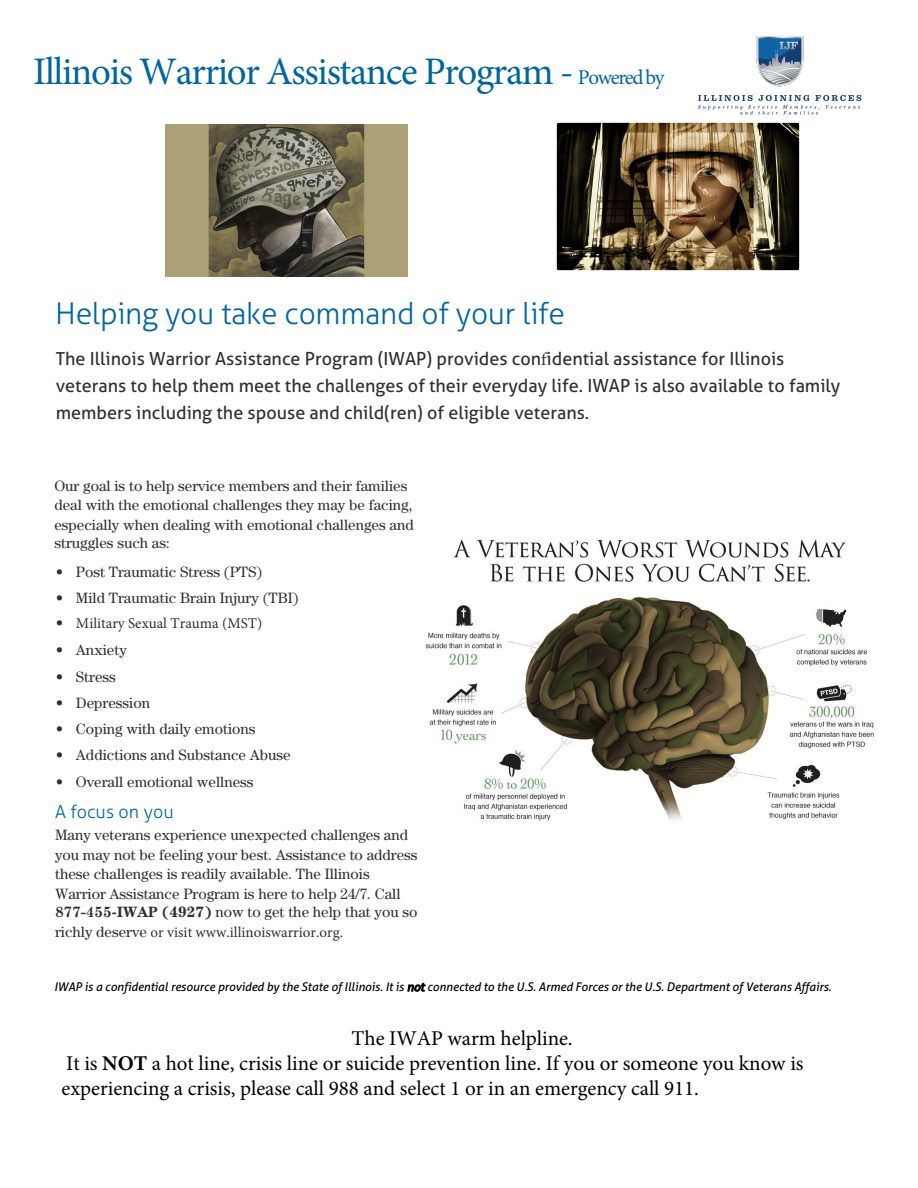
<style>
.page{position:relative;width:918px;height:1188px;background:#fff}
.page>*{position:absolute;margin:0;border:0;box-sizing:border-box;transform-origin:0 0}
.t1{font:39px "Minion Pro";letter-spacing:-.035em;color:#00669d}
.t2{font:300 30px "Aller";letter-spacing:-.01em;color:#00669d}
.t3{font:21px/25.2px "Minion Pro";letter-spacing:-.005em;color:#000}
.t4{font:18px/27.3px "Aller";color:#2f3032}
.t5{font:300 18px "Aller";color:#00669d}
.t6{font:15px/19.2px "Century";color:#2f3032}
.t7{font:15px "Minion Pro";color:#2f3032}
.t8{font:italic 12px "Aller";letter-spacing:-.005em;color:#000}
.s1{font-size:21px}
.s2{font-family:"Minion Pro"}
.s3{font-family:"Century"}
.s4{font-family:"Century Schoolbook";font-weight:700}
.s5{font-weight:700}
</style>
<div class="page">
<img style="left:697px;top:36px;width:165px;height:79px">
<img style="left:425px;top:539px;width:449px;height:282px">
<img style="left:557px;top:123px;width:243px;height:148px">
<img style="left:166px;top:124px;width:242px;height:153px">
<h1 class="t1" style="left:33px;top:45px;width:633px">Illinois Warrior Assistance Program - <span class="s1">Powered by</span></h1>
<h2 class="t2" style="left:55px;top:296px;width:511px">Helping you take command of your life</h2>
<p class="t4" style="left:56px;top:345px;width:786px">The Illinois Warrior Assistance Program (IWAP) provides con<span class="s2">f</span>idential assistance for Illinois veterans to help them meet the challenges of their everyday life. IWAP is also available to family members including the spouse and child(ren) of eligible veterans.</p>
<p class="t6" style="left:54px;top:476px;width:361px">Our goal is to help service members and their families deal with the emotional challenges they may be facing, especially when dealing with emotional challenges and struggles such as:</p>
<p class="t6" style="left:56px;top:562px;width:208px">• Post Traumatic Stress (PTS)</p>
<p class="t6" style="left:56px;top:588px;width:244px">• Mild Traumatic Brain Injury (TBI)</p>
<p class="t7" style="left:56px;top:613px;width:208px"><span class="s3">•</span> Military Sexual Trauma (MST)</p>
<p class="t6" style="left:56px;top:640px;width:73px">• Anxiety</p>
<p class="t6" style="left:56px;top:667px;width:62px">• Stress</p>
<p class="t6" style="left:56px;top:693px;width:96px">• Depression</p>
<p class="t6" style="left:56px;top:719px;width:201px">• Coping with daily emotions</p>
<p class="t6" style="left:56px;top:745px;width:236px">• Addictions and Substance Abuse</p>
<p class="t6" style="left:56px;top:772px;width:199px">• Overall emotional wellness</p>
<p class="t5" style="left:55px;top:801px;width:120px">A focus on you</p>
<p class="t6" style="left:55px;top:825px;width:364px">Many veterans experience unexpected challenges and you may not be feeling your best. Assistance to address these challenges is readily available. The Illinois Warrior Assistance Program is here to help 24/7. Call <span class="s4">877-455</span><span class="s5">-IWAP (4927)</span> now to get the help that you so</p>
<p class="t7" style="left:55px;top:922px;width:290px"><span class="s3">richly deserve</span> or visit www.illinoiswarrior.org.</p>
<p class="t8" style="left:54px;top:980px;width:779px">IWAP is a confidential resource provided by the State of Illinois. It is not connected to the U.S. Armed Forces or the U.S. Department of Veterans Affairs.</p>
<h3 class="t3" style="left:62px;top:1026px;width:744px;text-indent:290px">The IWAP warm helpline.<br>It is <span class="s5">NOT</span> a hot line, crisis line or suicide prevention line. If you or someone you know is experiencing a crisis, please call 988 and select 1 or in an emergency call 911.</h3>
</div>
